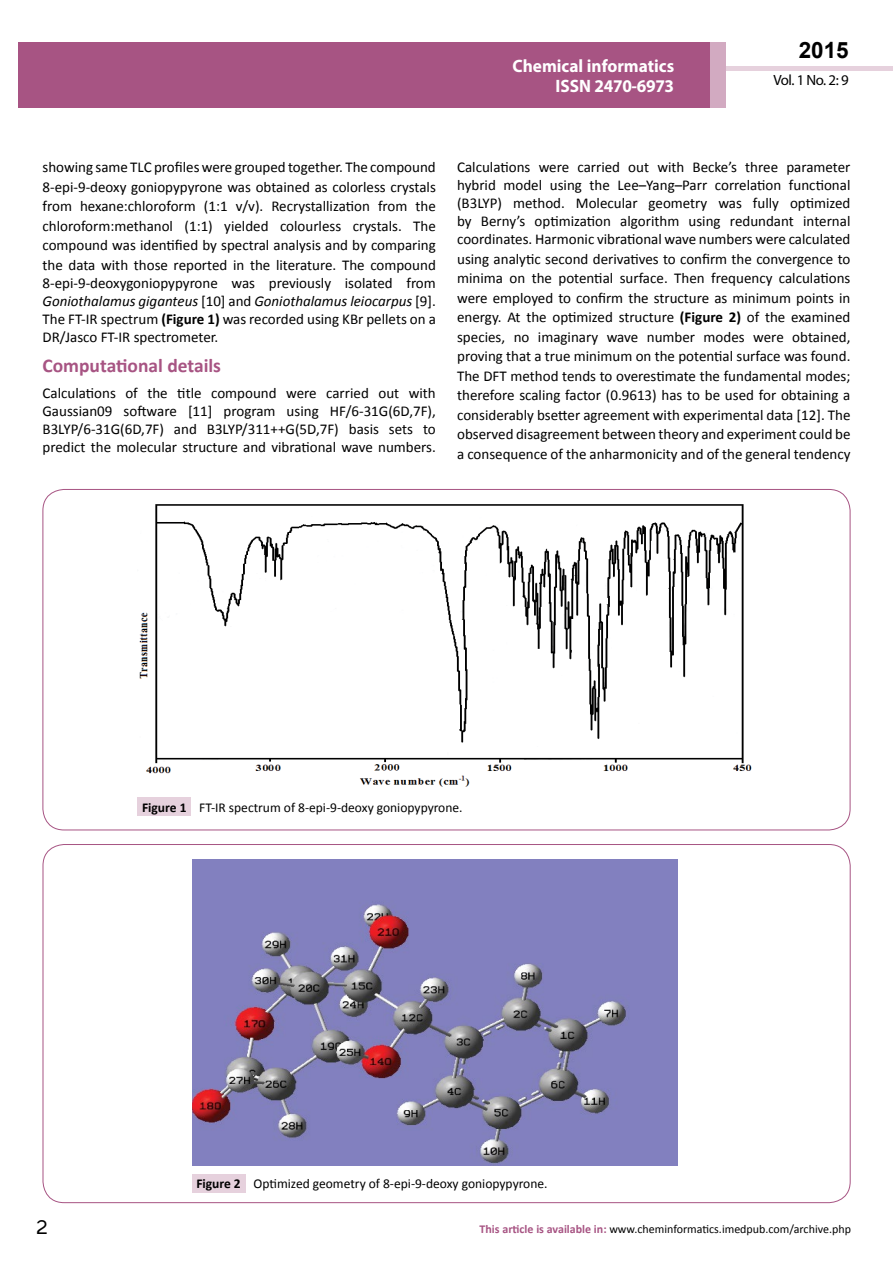
<style>
.page{position:relative;width:893px;height:1263px;background:#fff}
.page>*{position:absolute;margin:0;border:0;box-sizing:border-box;transform-origin:0 0}
.t1{font:25.5px "Tunga";color:#000}
.t2{font:700 22.5px "Arial";color:#000}
.t3{font:700 19.5px "Calibri";color:#a75483}
.t4{font:700 18px/19.8px "Myriad Pro";color:#fff;text-align:right;scale:.96 1}
.t5{font:15px/19.5px "Calibri";color:#000;text-align:justify}
.t6{font:14.85px "Myriad Pro";color:#000}
.t7{font:13.5px "Calibri";color:#000}
.t8{font:12px "Calibri";color:#000}
.s1{font-style:italic}
.s2{font-weight:700}
.s3{font-weight:700;color:#a75483}
</style>
<div class="page">
<div style="left:722px;top:66px;width:171px;height:5px;background:#e6d1dd"></div>
<div style="left:710px;top:42px;width:15px;height:66px;background:#d2aac1"></div>
<div style="left:19px;top:42px;width:691px;height:66px;background:#a75483"></div>
<img style="left:139px;top:504px;width:613px;height:283px">
<div style="left:138px;top:797px;width:53px;height:19px;background:#e6d1dd"></div>
<img style="left:192px;top:860px;width:485px;height:305px">
<div style="left:192px;top:1174px;width:53px;height:18px;background:#e6d1dd"></div>
<p class="t4" style="left:512px;top:55px;width:170px">Chemical informatics<br>ISSN 2470-6973</p>
<h2 class="t2" style="left:799px;top:35px;width:52px">2015</h2>
<p class="t6" style="left:773px;top:71px;width:77px">Vol. 1 No. 2: 9</p>
<p class="t5" style="left:43px;top:158px;width:395px">showing same TLC profiles were grouped together. The compound 8-epi-9-deoxy goniopypyrone was obtained as colorless crystals from hexane:chloroform (1:1 v/v). Recrystallization from the chloroform:methanol (1:1) yielded colourless crystals. The compound was identified by spectral analysis and by comparing the data with those reported in the literature. The compound</p>
<p class="t5" style="left:43px;top:274px;width:395px;line-height:18px">8-epi-9-deoxygoniopypyrone was previously isolated from <span class="s1">Goniothalamus giganteus</span> [10] and <span class="s1">Goniothalamus leiocarpus</span> [9].<br>The FT-IR spectrum <span class="s2">(Figure 1)</span> was recorded using KBr pellets on a DR/Jasco FT-IR spectrometer.</p>
<h3 class="t3" style="left:43px;top:353px;width:180px">Computational details</h3>
<p class="t5" style="left:43px;top:384px;width:395px;line-height:18px">Calculations of the title compound were carried out with Gaussian09 software [11] program using HF/6-31G(6D,7F), B3LYP/6-31G(6D,7F) and B3LYP/311++G(5D,7F) basis sets to predict the molecular structure and vibrational wave numbers.</p>
<p class="t5" style="left:457px;top:158px;width:395px;line-height:18px">Calculations were carried out with Becke’s three parameter hybrid model using the Lee–Yang–Parr correlation functional (B3LYP) method. Molecular geometry was fully optimized by Berny’s optimization algorithm using redundant internal coordinates. Harmonic vibrational wave numbers were calculated</p>
<p class="t5" style="left:457px;top:249px;width:395px">using analytic second derivatives to confirm the convergence to minima on the potential surface. Then frequency calculations were employed to confirm the structure as minimum points in energy. At the optimized structure <span class="s2">(Figure 2)</span> of the examined species, no imaginary wave number modes were obtained, proving that a true minimum on the potential surface was found.<br>The DFT method tends to overestimate the fundamental modes; therefore scaling factor (0.9613) has to be used for obtaining a considerably bsetter agreement with experimental data [12]. The observed disagreement between theory and experiment could be a consequence of the anharmonicity and of the general tendency</p>
<p class="t7" style="left:142px;top:799px;width:322px"><span class="s2">Figure 1</span> FT-IR spectrum of 8-epi-9-deoxy goniopypyrone.</p>
<p class="t7" style="left:196px;top:1175px;width:353px"><span class="s2">Figure 2</span> Optimized geometry of 8-epi-9-deoxy goniopypyrone.</p>
<h1 class="t1" style="left:36px;top:1210px;width:13px">2</h1>
<p class="t8" style="left:480px;top:1221px;width:373px"><span class="s3">This article is available in:</span> www.cheminformatics.imedpub.com/archive.php</p>
</div>
